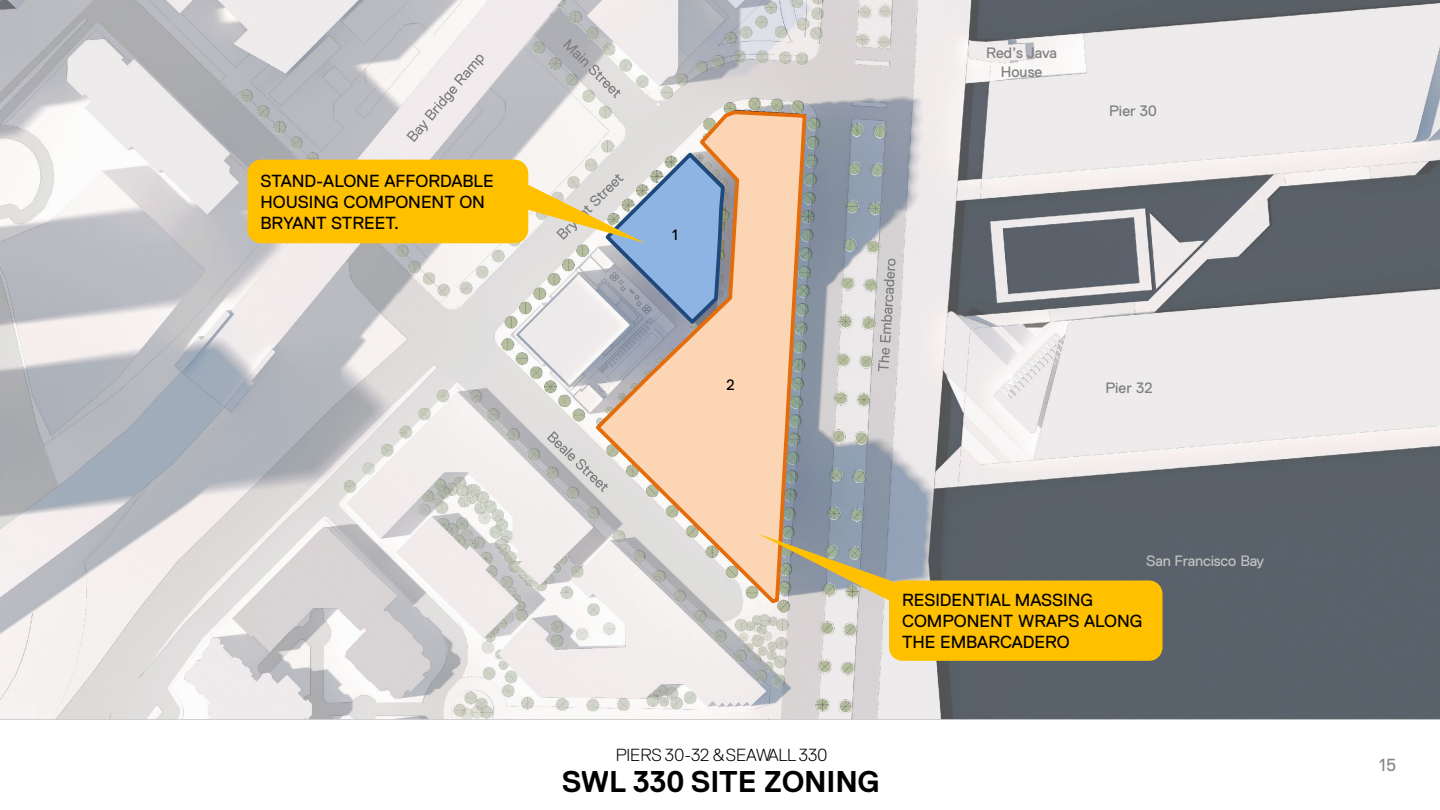
<style>
.page{position:relative;width:1440px;height:810px;background:#fff}
.page>*{position:absolute;margin:0;border:0;box-sizing:border-box;transform-origin:0 0}
.t1{font:700 30px "Replica Std";letter-spacing:-.01em;color:#000}
.t2{font:17.5px/21px "Replica Std";color:#000}
.t3{font:300 17.5px "Replica Std";letter-spacing:-.005em;color:#000}
.t4{font:17.5px "Replica Std";color:#898989}
.t5{font:15px "Replica Std";letter-spacing:.005em;color:#7f7f7f}
.t6{font:15px "Replica Std";letter-spacing:-.01em;color:#bfbfbf}
.t7{font:15px "Replica Std";color:#000}
.t8{font:700 12.5px "Replica Std";color:#fff}
</style>
<div class="page">
<img style="left:1px;top:0;width:1439px;height:720px">
<svg style="left:878px;top:259px;width:18px;height:112px;background:#c3c1c2"></svg>
<svg style="left:547px;top:431px;width:45px;height:61px;background:#c7c6c7"></svg>
<svg style="left:563px;top:39px;width:58px;height:59px;background:#c6c5c6"></svg>
<svg style="left:406px;top:55px;width:78px;height:87px;background:#e2dee0"></svg>
<svg style="left:592px;top:108px;width:216px;height:498px;background:#e3cab5"></svg>
<svg style="left:758px;top:534px;width:142px;height:72px;background:#b8ae93"></svg>
<div style="left:889px;top:581px;width:273px;height:80px;background:#ffc000;border-radius:13px"></div>
<svg style="left:523px;top:149px;width:204px;height:178px;background:#bac2c9"></svg>
<div style="left:247px;top:160px;width:281px;height:83px;background:#ffc000;border-radius:14px"></div>
<p class="t2" style="left:260px;top:170px;width:235px">STAND-ALONE AFFORDABLE<br>HOUSING COMPONENT ON<br>BRYANT STREET.</p>
<p class="t7" style="left:672px;top:226px;width:7px">1</p>
<p class="t7" style="left:727px;top:376px;width:10px">2</p>
<p class="t5" style="left:986px;top:44px;width:73px">Red’s Java</p>
<p class="t5" style="left:1001px;top:63px;width:43px">House</p>
<p class="t5" style="left:1109px;top:103px;width:49px">Pier 30</p>
<p class="t8" style="left:1007px;top:373px;width:9px">3</p>
<p class="t5" style="left:1105px;top:379px;width:49px">Pier 32</p>
<p class="t6" style="left:1146px;top:553px;width:120px">San Francisco Bay</p>
<p class="t2" style="left:902px;top:590px;width:242px">RESIDENTIAL MASSING<br>COMPONENT WRAPS ALONG<br>THE EMBARCADERO</p>
<p class="t3" style="left:616px;top:745px;width:213px">PIERS 30-32 &amp;SEAWALL 330</p>
<p class="t1" style="left:562px;top:765px;width:320px">SWL 330 SITE ZONING</p>
<p class="t4" style="left:1379px;top:755px;width:18px">15</p>
</div>
